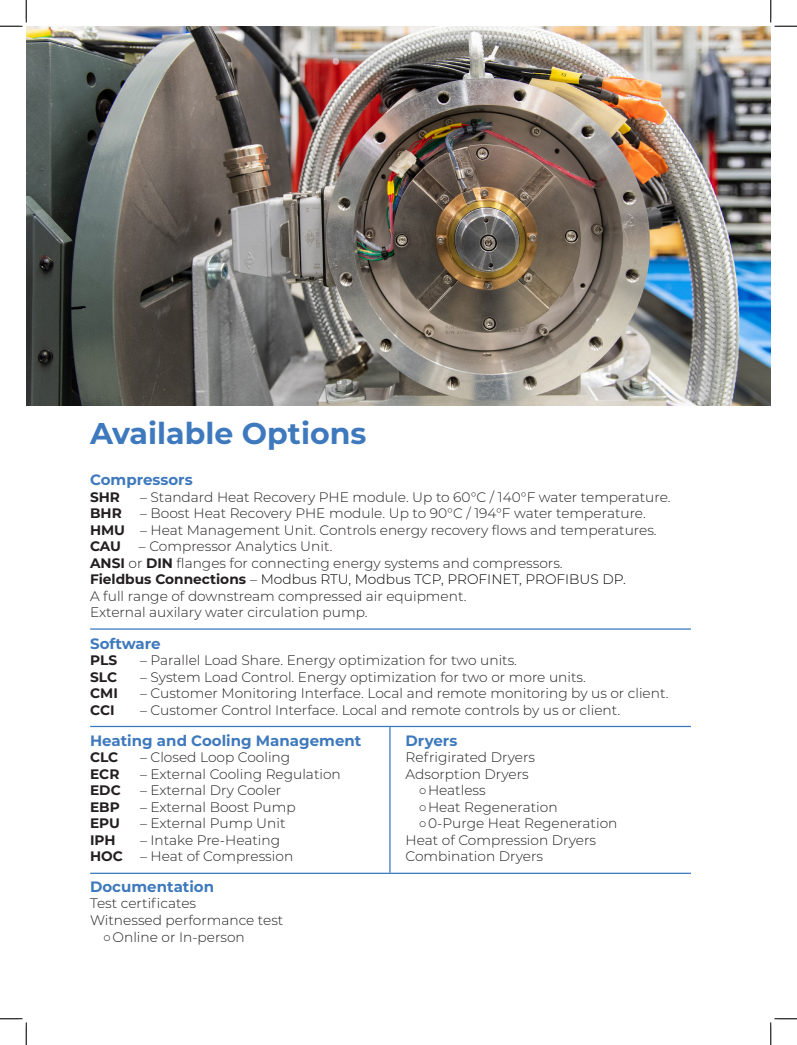
<style>
.page{position:relative;width:797px;height:1045px;background:#fff}
.page>*{position:absolute;margin:0;border:0;box-sizing:border-box;transform-origin:0 0}
.Otsikko{font:700 30px "Montserrat";color:#3e79bd}
.Väliotsikko{font:700 15px "Montserrat";color:#3e79bd}
.Leipäteksti{font:700 15px "Montserrat";color:#3e79bd}
.Leipäteksti-2{font:300 13.75px "Montserrat";color:#231f20}
.Leipäteksti-3{font:300 13.75px "Montserrat";color:#040503}
.Leipäteksti-4{font:700 13.75px "Montserrat";color:#231f20}
.s1{font-weight:700}
.s2{font-weight:700;color:#231f20}
.s3{color:#231f20}
.s4{font-family:"Arial Narrow";font-weight:400}
</style>
<div class="page">
<img style="left:26px;top:26px;width:744px;height:379px">
<hr style="left:90px;top:628px;width:601px;height:1px;background:#3778bd">
<hr style="left:90px;top:726px;width:601px;height:1px;background:#3778bd">
<hr style="left:90px;top:872px;width:601px;height:2px;background:#3778bd">
<hr style="left:389px;top:727px;width:1px;height:145px;background:#3778bd">
<svg style="left:0;top:0;width:27px;height:27px"></svg>
<svg style="left:0;top:1018px;width:27px;height:27px"></svg>
<svg style="left:770px;top:0;width:27px;height:27px"></svg>
<svg style="left:770px;top:1018px;width:27px;height:27px"></svg>
<p class="Otsikko" style="left:90px;top:412px;width:278px">Available Options</p>
<p class="Väliotsikko" style="left:90px;top:469px;width:104px">Compressors</p>
<p class="Leipäteksti-4" style="left:90px;top:487px;width:31px">SHR</p>
<p class="Leipäteksti-2" style="left:140px;top:487px;width:532px">– Standard Heat Recovery PHE module. Up to 60°C / 140°F water temperature.</p>
<p class="Leipäteksti-4" style="left:90px;top:503px;width:33px">BHR</p>
<p class="Leipäteksti-2" style="left:140px;top:504px;width:507px">– Boost Heat Recovery PHE module. Up to 90°C / 194°F water temperature.</p>
<p class="Leipäteksti-2" style="left:90px;top:520px;width:568px"><span class="s1">HMU</span> – Heat Management Unit. Controls energy recovery flows and temperatures.</p>
<p class="Leipäteksti-4" style="left:90px;top:536px;width:33px">CAU</p>
<p class="Leipäteksti-2" style="left:139px;top:537px;width:195px">– Compressor Analytics Unit.</p>
<p class="Leipäteksti-2" style="left:90px;top:553px;width:474px"><span class="s1">ANSI</span> or <span class="s1">DIN</span> flanges for connecting energy systems and compressors.</p>
<p class="Leipäteksti-3" style="left:90px;top:570px;width:537px"><span class="s2">Fieldbus Connections</span> <span class="s3">–</span> Modbus RTU, Modbus TCP, PROFINET, PROFIBUS DP.</p>
<p class="Leipäteksti-2" style="left:90px;top:586px;width:378px">A full range of downstream compressed air equipment.</p>
<p class="Leipäteksti-2" style="left:90px;top:603px;width:279px">External auxilary water circulation pump.</p>
<p class="Väliotsikko" style="left:90px;top:632px;width:72px">Software</p>
<p class="Leipäteksti-4" style="left:90px;top:650px;width:28px">PLS</p>
<p class="Leipäteksti-2" style="left:140px;top:651px;width:378px">– Parallel Load Share. Energy optimization for two units.</p>
<p class="Leipäteksti-4" style="left:90px;top:667px;width:28px">SLC</p>
<p class="Leipäteksti-2" style="left:140px;top:667px;width:447px">– System Load Control. Energy optimization for two or more units.</p>
<p class="Leipäteksti-4" style="left:90px;top:683px;width:29px">CMI</p>
<p class="Leipäteksti-2" style="left:140px;top:684px;width:529px">– Customer Monitoring Interface. Local and remote monitoring by us or client.</p>
<p class="Leipäteksti-4" style="left:90px;top:700px;width:26px">CCI</p>
<p class="Leipäteksti-2" style="left:140px;top:700px;width:481px">– Customer Control Interface. Local and remote controls by us or client.</p>
<p class="Väliotsikko" style="left:90px;top:729px;width:273px">Heating and Cooling Management</p>
<p class="Leipäteksti-4" style="left:90px;top:747px;width:30px">CLC</p>
<p class="Leipäteksti-2" style="left:140px;top:748px;width:152px">– Closed Loop Cooling</p>
<p class="Leipäteksti-4" style="left:90px;top:764px;width:31px">ECR</p>
<p class="Leipäteksti-2" style="left:140px;top:764px;width:202px">– External Cooling Regulation</p>
<p class="Leipäteksti-4" style="left:90px;top:780px;width:32px">EDC</p>
<p class="Leipäteksti-2" style="left:140px;top:781px;width:143px">– External Dry Cooler</p>
<p class="Leipäteksti-4" style="left:90px;top:797px;width:31px">EBP</p>
<p class="Leipäteksti-2" style="left:140px;top:797px;width:157px">– External Boost Pump</p>
<p class="Leipäteksti-4" style="left:90px;top:813px;width:31px">EPU</p>
<p class="Leipäteksti-2" style="left:140px;top:814px;width:147px">– External Pump Unit</p>
<p class="Leipäteksti-4" style="left:90px;top:830px;width:27px">IPH</p>
<p class="Leipäteksti-2" style="left:140px;top:830px;width:141px">– Intake Pre-Heating</p>
<p class="Leipäteksti-4" style="left:90px;top:846px;width:34px">HOC</p>
<p class="Leipäteksti-2" style="left:140px;top:847px;width:155px">– Heat of Compression</p>
<p class="Leipäteksti" style="left:90px;top:876px;width:126px">Documentation</p>
<p class="Leipäteksti-2" style="left:90px;top:894px;width:108px">Test certificates</p>
<p class="Leipäteksti-2" style="left:90px;top:910px;width:195px">Witnessed performance test</p>
<p class="Leipäteksti-2" style="left:104px;top:927px;width:142px"><span class="s4">○</span>Online or In-person</p>
<p class="Väliotsikko" style="left:405px;top:729px;width:53px">Dryers</p>
<p class="Leipäteksti-2" style="left:405px;top:748px;width:131px">Refrigirated Dryers</p>
<p class="Leipäteksti-2" style="left:405px;top:764px;width:125px">Adsorption Dryers</p>
<p class="Leipäteksti-2" style="left:420px;top:781px;width:67px"><span class="s4">○</span>Heatless</p>
<p class="Leipäteksti-2" style="left:420px;top:797px;width:139px"><span class="s4">○</span>Heat Regeneration</p>
<p class="Leipäteksti-2" style="left:420px;top:814px;width:199px"><span class="s4">○</span>0-Purge Heat Regeneration</p>
<p class="Leipäteksti-2" style="left:405px;top:830px;width:192px">Heat of Compression Dryers</p>
<p class="Leipäteksti-2" style="left:405px;top:847px;width:139px">Combination Dryers</p>
</div>
